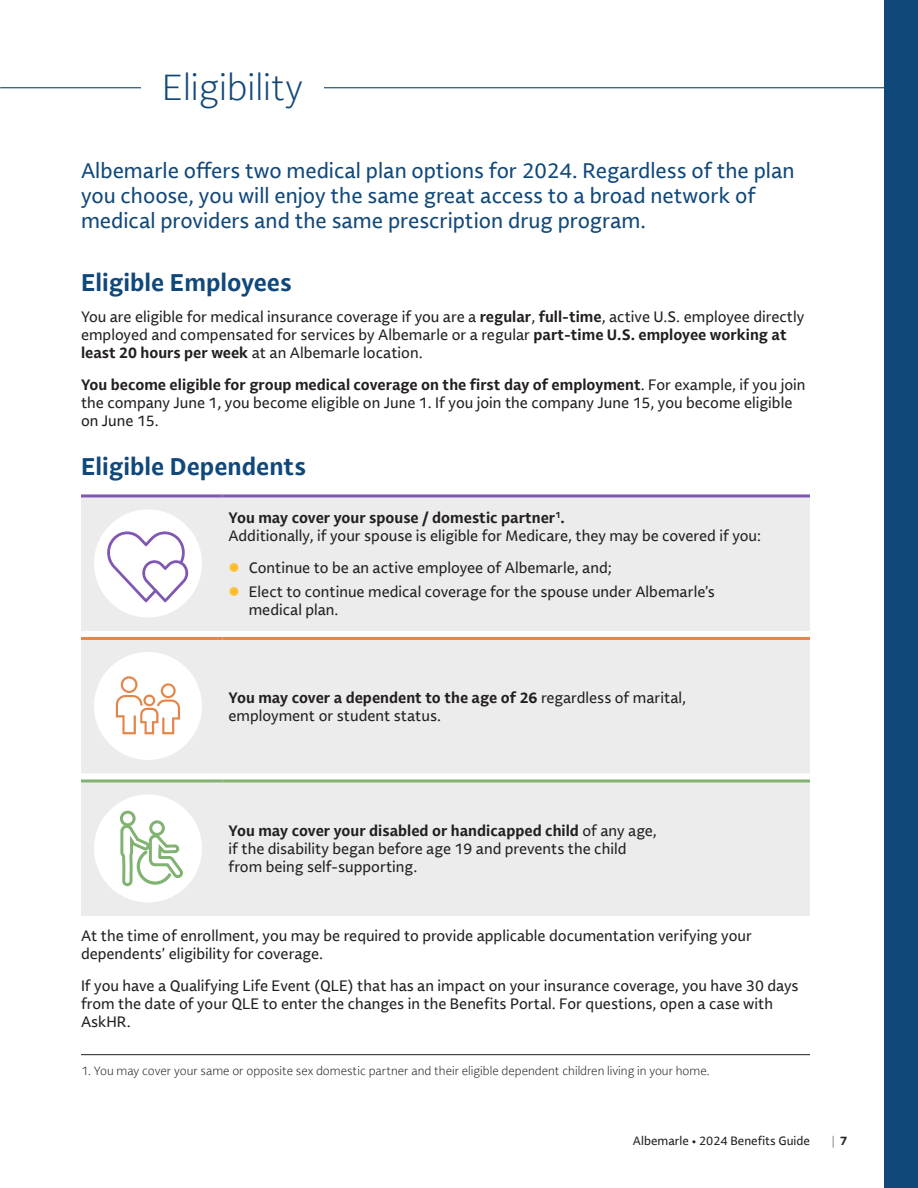
<style>
.page{position:relative;width:918px;height:1188px;background:#fff}
.page>*{position:absolute;margin:0;border:0;box-sizing:border-box;transform-origin:0 0}
.Section_Title{font:300 36px "Lemance";color:#11487a}
.Header_1{font:700 24px "Lemance";color:#11487a}
.Subheadline{font:21px/25.2px "Lemance";color:#11487a}
.Body_Text_Print{font:15px/18px "Lemance";color:#231f20}
.Footnote_-_Rule_line_above{font:300 12px "Lemance";color:#231f20}
.t1{font:12px "Lemance";color:#231f20}
.t2{font:12px "Lemance";color:#939598}
.s1{font-weight:700}
.s2{font-weight:700;color:#231f20}
</style>
<div class="page">
<hr style="left:81px;top:1054px;width:729px;height:1px;background:#231f20">
<div style="left:81px;top:497px;width:729px;height:134px;background:#ececec"></div>
<hr style="left:81px;top:494px;width:141px;height:3px;background:#8057b3">
<hr style="left:222px;top:494px;width:588px;height:3px;background:#8057b3">
<div style="left:94px;top:509px;width:108px;height:108px;background:#fff;border-radius:50%"></div>
<div style="left:81px;top:640px;width:729px;height:133px;background:#ececec"></div>
<hr style="left:81px;top:637px;width:141px;height:3px;background:#e28649">
<hr style="left:222px;top:637px;width:588px;height:3px;background:#e28649">
<div style="left:94px;top:652px;width:108px;height:108px;background:#fff;border-radius:50%"></div>
<div style="left:81px;top:782px;width:729px;height:134px;background:#ececec"></div>
<hr style="left:81px;top:779px;width:141px;height:3px;background:#80b371">
<hr style="left:222px;top:779px;width:588px;height:3px;background:#80b371">
<div style="left:94px;top:794px;width:108px;height:108px;background:#fff;border-radius:50%"></div>
<svg style="left:107px;top:531px;width:81px;height:525px"></svg>
<hr style="left:1px;top:87px;width:916px;height:1px;background:#11487a">
<div style="left:884px;top:0;width:34px;height:1188px;background:#11487a"></div>
<div style="left:142px;top:66px;width:182px;height:40px;background:#fff"></div>
<svg style="left:230px;top:563px;width:8px;height:8px"></svg>
<svg style="left:230px;top:587px;width:8px;height:9px"></svg>
<p class="Section_Title" style="left:162px;top:64px;width:142px">Eligibility</p>
<p class="Subheadline" style="left:81px;top:158px;width:715px">Albemarle offers two medical plan options for 2024. Regardless of the plan you choose, you will enjoy the same great access to a broad network of medical providers and the same prescription drug program.</p>
<p class="Header_1" style="left:81px;top:266px;width:212px">Eligible Employees</p>
<p class="Body_Text_Print" style="left:81px;top:308px;width:725px">You are eligible for medical insurance coverage if you are a <span class="s1">regular</span>, <span class="s1">full-time</span>, active U.S. employee directly employed and compensated for services by Albemarle or a regular <span class="s1">part-time U.S. employee working at least 20 hours per week</span> at an Albemarle location.</p>
<p class="Body_Text_Print" style="left:81px;top:376px;width:726px"><span class="s1">You become eligible for group medical coverage on the first day of employment</span>. For example, if you join the company June 1, you become eligible on June 1. If you join the company June 15, you become eligible on June 15.</p>
<p class="Header_1" style="left:81px;top:450px;width:226px">Eligible Dependents</p>
<p class="Body_Text_Print" style="left:228px;top:509px;width:534px"><span class="s1">You may cover your spouse / domestic partner</span><sup>1</sup><span class="s1">.<br></span>Additionally, if your spouse is eligible for Medicare, they may be covered if you:</p>
<p class="Body_Text_Print" style="left:249px;top:558px;width:365px">Continue to be an active employee of Albemarle, and;</p>
<p class="Body_Text_Print" style="left:249px;top:583px;width:468px">Elect to continue medical coverage for the spouse under Albemarle’s medical plan.</p>
<p class="Body_Text_Print" style="left:228px;top:688px;width:459px"><span class="s1">You may cover a dependent to the age of 26</span> regardless of marital, employment or student status.</p>
<p class="Body_Text_Print" style="left:228px;top:822px;width:430px"><span class="s1">You may cover your disabled or handicapped child</span> of any age, if the disability began before age 19 and prevents the child from being self-supporting.</p>
<p class="Body_Text_Print" style="left:81px;top:927px;width:672px">At the time of enrollment, you may be required to provide applicable documentation verifying your dependents’ eligibility for coverage.</p>
<p class="Body_Text_Print" style="left:81px;top:977px;width:719px">If you have a Qualifying Life Event (QLE) that has an impact on your insurance coverage, you have 30 days from the date of your QLE to enter the changes in the Benefits Portal. For questions, open a case with<br>AskHR.</p>
<p class="Footnote_-_Rule_line_above" style="left:81px;top:1063px;width:630px">1. You may cover your same or opposite sex domestic partner and their eligible dependent children living in your home.</p>
<p class="t1" style="left:633px;top:1133px;width:179px">Albemarle • 2024 Benefits Guide</p>
<p class="t2" style="left:832px;top:1133px;width:17px">| <span class="s2">7</span></p>
</div>
